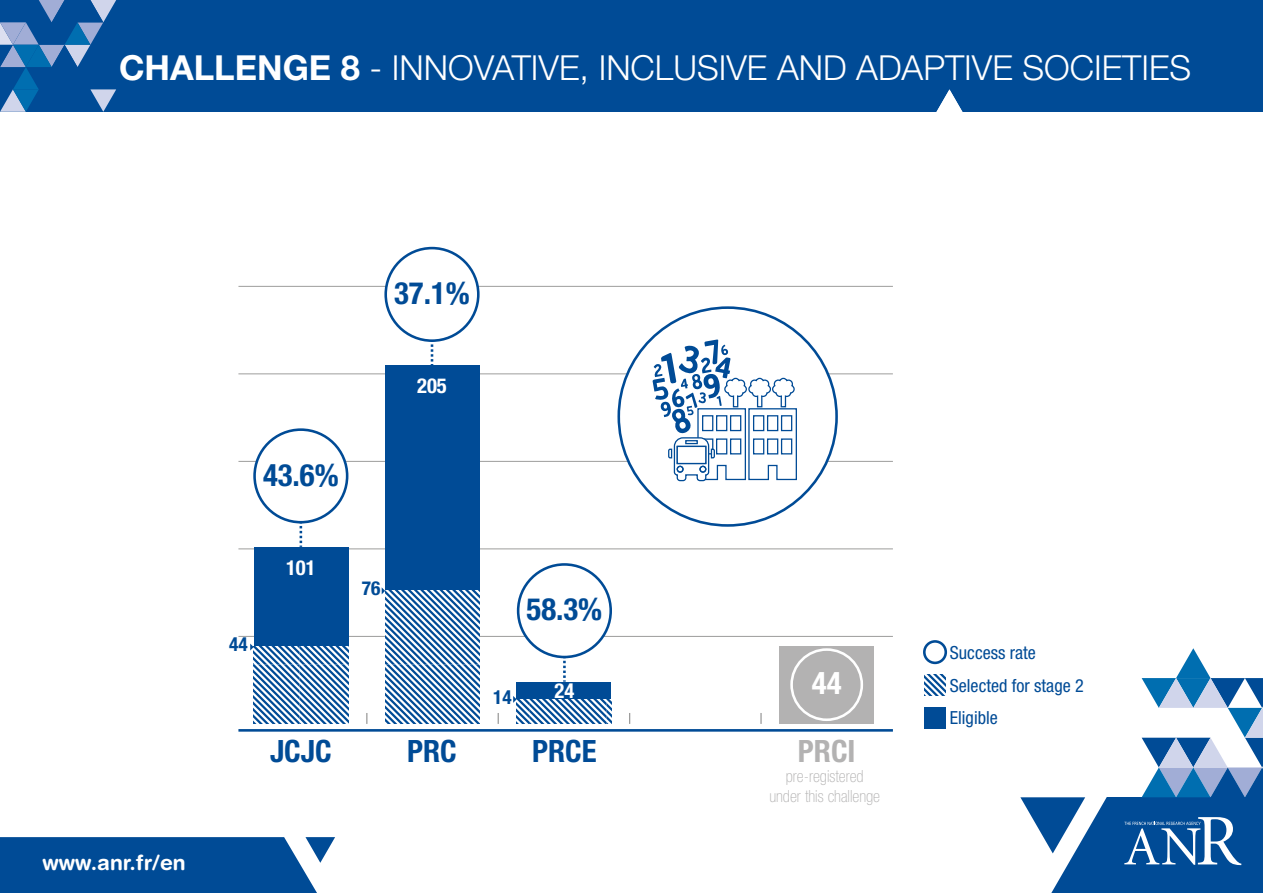
<style>
.page{position:relative;width:1263px;height:893px;background:#fff}
.page>*{position:absolute;margin:0;border:0;box-sizing:border-box;transform-origin:0 0}
.t1{font:300 34.5px "Helvetica Neue";color:#fff}
.t2{font:700 condensed 30.9px "Helvetica Neue LT";color:#fff}
.t3{font:700 condensed 30.75px "Helvetica Neue LT";color:#004b96}
.t4{font:700 condensed 30.75px "Helvetica Neue LT";color:#b3b2b2}
.t5{font:700 21px "Helvetica Rounded";color:#fff}
.t6{font:700 condensed 20.7px "Helvetica Neue LT";color:#fff}
.t7{font:700 condensed 19.35px "Helvetica Neue LT";color:#004b96}
.t8{font:condensed 18px/32.5px "Helvetica Neue";color:#004b96}
.t9{font:100 condensed 16.8px/20.1px "Helvetica Neue";color:#b3b2b2;text-align:center}
.s1{font-weight:700}
</style>
<div class="page">
<div style="left:0;top:0;width:1263px;height:112px;background:#004b96"></div>
<div style="left:1051px;top:797px;width:212px;height:96px;background:#004b96"></div>
<svg style="left:1141px;top:648px;width:122px;height:149px"></svg>
<svg style="left:1020px;top:797px;width:87px;height:96px"></svg>
<svg style="left:0;top:837px;width:335px;height:56px;background:#155a9e"></svg>
<svg style="left:936px;top:89px;width:27px;height:23px"></svg>
<svg style="left:0;top:0;width:116px;height:112px"></svg>
<hr style="left:238px;top:729px;width:655px;height:3px;background:#004b96">
<svg style="left:760px;top:713px;width:2px;height:11px"></svg>
<hr style="left:238px;top:636px;width:655px;height:1px;background:#9d9d9c">
<hr style="left:238px;top:549px;width:655px;height:1px;background:#9d9d9c">
<hr style="left:238px;top:461px;width:655px;height:1px;background:#9d9d9c">
<hr style="left:238px;top:374px;width:655px;height:1px;background:#9d9d9c">
<hr style="left:238px;top:286px;width:655px;height:1px;background:#9d9d9c">
<div style="left:254px;top:547px;width:94px;height:100px;background:#004b96"></div>
<div style="left:385px;top:365px;width:95px;height:226px;background:#004b96"></div>
<div style="left:517px;top:682px;width:94px;height:17px;background:#004b96"></div>
<svg style="left:254px;top:647px;width:94px;height:77px"></svg>
<svg style="left:385px;top:591px;width:95px;height:133px"></svg>
<svg style="left:517px;top:699px;width:94px;height:25px"></svg>
<div style="left:779px;top:647px;width:95px;height:77px;background:#b3b2b2"></div>
<div style="left:619px;top:308px;width:217px;height:217px;background:#fff;border-radius:50%"></div>
<div style="left:255px;top:430px;width:92px;height:92px;background:#fff;border-radius:50%"></div>
<div style="left:253px;top:428px;width:95px;height:95px;border:3px solid #004b96;border-radius:50%"></div>
<svg style="left:300px;top:522px;width:2px;height:25px"></svg>
<div style="left:386px;top:248px;width:92px;height:93px;background:#fff;border-radius:50%"></div>
<div style="left:384px;top:247px;width:96px;height:95px;border:3px solid #004b96;border-radius:50%"></div>
<svg style="left:431px;top:341px;width:2px;height:24px"></svg>
<div style="left:518px;top:564px;width:93px;height:93px;background:#fff;border-radius:50%"></div>
<div style="left:517px;top:563px;width:95px;height:95px;border:3px solid #004b96;border-radius:50%"></div>
<svg style="left:563px;top:657px;width:3px;height:25px"></svg>
<svg style="left:250px;top:644px;width:4px;height:6px"></svg>
<svg style="left:382px;top:587px;width:3px;height:7px"></svg>
<svg style="left:513px;top:696px;width:4px;height:7px"></svg>
<svg style="left:924px;top:674px;width:22px;height:22px"></svg>
<div style="left:924px;top:707px;width:22px;height:21px;background:#004b96"></div>
<div style="left:923px;top:640px;width:24px;height:24px;border:3px solid #004b96;border-radius:50%"></div>
<div style="left:790px;top:648px;width:73px;height:73px;border:3px solid #fff;border-radius:50%"></div>
<svg style="left:652px;top:339px;width:145px;height:143px"></svg>
<svg style="left:1124px;top:817px;width:117px;height:48px"></svg>
<p class="t1" style="left:119px;top:47px;width:1074px"><span class="s1">CHALLENGE 8</span> - INNOVATIVE, INCLUSIVE AND ADAPTIVE SOCIETIES</p>
<p class="t3" style="left:394px;top:275px;width:77px">37.1%</p>
<p class="t5" style="left:43px;top:850px;width:145px">www.anr.fr/en</p>
<p class="t3" style="left:263px;top:456px;width:77px">43.6%</p>
<p class="t6" style="left:417px;top:373px;width:31px">205</p>
<p class="t7" style="left:229px;top:633px;width:20px">44</p>
<p class="t6" style="left:286px;top:555px;width:31px">101</p>
<p class="t7" style="left:362px;top:576px;width:20px">76</p>
<p class="t3" style="left:527px;top:591px;width:77px">58.3%</p>
<p class="t8" style="left:950px;top:636px;width:88px">Success rate</p>
<p class="t2" style="left:812px;top:665px;width:31px">44</p>
<p class="t7" style="left:493px;top:685px;width:20px">14</p>
<p class="t8" style="left:950px;top:669px;width:135px">Selected for stage 2<br>Eligible</p>
<p class="t6" style="left:555px;top:678px;width:21px">24</p>
<p class="t3" style="left:270px;top:732px;width:63px">JCJC</p>
<p class="t3" style="left:407px;top:732px;width:51px">PRC</p>
<p class="t3" style="left:532px;top:732px;width:66px">PRCE</p>
<p class="t4" style="left:798px;top:732px;width:59px">PRCI</p>
<p class="t9" style="left:769px;top:766px;width:112px">pre-registered under this challenge</p>
</div>
